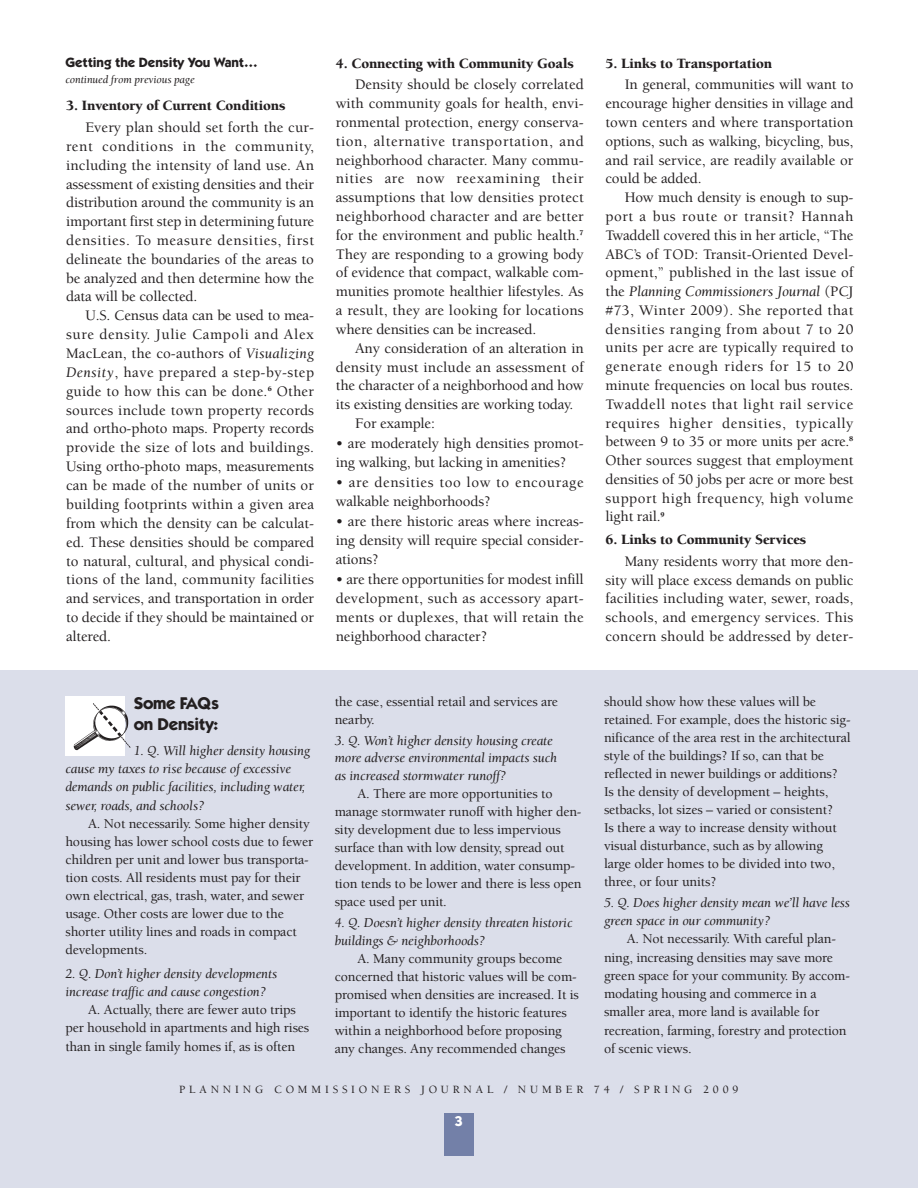
<style>
.page{position:relative;width:918px;height:1188px;background:#fff}
.page>*{position:absolute;margin:0;border:0;box-sizing:border-box;transform-origin:0 0}
.t1{font:700 17.1px/21.3px "Itc Kabel";letter-spacing:-.015em;color:#231f20}
.t2{font:500 15px/18.8px "Berkeley";letter-spacing:-.01em;color:#231f20;text-align:justify}
.t3{font:500 15px/18.8px "Berkeley";letter-spacing:.04em;color:#231f20}
.t4{font:500 15px "Berkeley";letter-spacing:.015em;color:#231f20}
.t5{font:900 14.55px "Berkeley";letter-spacing:-.01em;color:#231f20}
.t6{font:700 14.25px "Itc Kabel";color:#fff}
.t7{font:500 13.95px/18px "Berkeley";letter-spacing:-.01em;color:#231f20}
.t8{font:italic 13.95px/18.1px "Berkeley";letter-spacing:-.01em;color:#231f20}
.t9{font:700 13.5px "Itc Kabel";letter-spacing:-.005em;color:#231f20}
.t10{font:500 11.4px "Berkeley";letter-spacing:.335em;color:#231f20}
.t11{font:italic 11.4px "Berkeley";letter-spacing:-.01em;color:#231f20}
.s1{font-weight:400;font-style:italic}
</style>
<div class="page">
<div style="left:0;top:670px;width:918px;height:518px;background:#dbdeea"></div>
<div style="left:444px;top:1113px;width:30px;height:43px;background:#7380a8"></div>
<div style="left:65px;top:697px;width:60px;height:59px;background:#fff"></div>
<img style="left:73px;top:703px;width:58px;height:48px">
<p class="t9" style="left:65px;top:57px;width:194px">Getting the Density You Want…</p>
<p class="t11" style="left:65px;top:75px;width:131px">continued from previous page</p>
<p class="t5" style="left:66px;top:100px;width:221px">3. Inventory of Current Conditions</p>
<p class="t2" style="left:66px;top:119px;width:249px;text-indent:19px">Every plan should set forth the cur&shy;rent conditions in the community, including the intensity of land use. An assessment of existing densities and their distribution around the community is an important first step in determining future densities. To measure densities, first delineate the boundaries of the areas to be analyzed and then determine how the data will be collected.</p>
<p class="t2" style="left:66px;top:307px;width:249px;text-indent:19px">U.S. Census data can be used to mea&shy;sure density. Julie Campoli and Alex MacLean, the co-authors of <span class="s1">Visualizing Density</span>, have prepared a step-by-step guide to how this can be done.<sup>6</sup> Other sources include town property records and ortho-photo maps. Property records provide the size of lots and buildings.<br>Using ortho-photo maps, measurements can be made of the number of units or building footprints within a given area from which the density can be calculat&shy;ed. These densities should be compared to natural, cultural, and physical condi&shy;tions of the land, community facilities and services, and transportation in order to decide if they should be maintained or altered.</p>
<p class="t1" style="left:134px;top:694px;width:87px">Some FAQs on Density:</p>
<p class="t8" style="left:65px;top:743px;width:247px;text-indent:68px">1. Q. Will higher density housing cause my taxes to rise because of excessive demands on public facilities, including water, sewer, roads, and schools?</p>
<p class="t7" style="left:65px;top:815px;width:249px;text-indent:23px">A. Not necessarily. Some higher density housing has lower school costs due to fewer children per unit and lower bus transporta&shy;tion costs. All residents must pay for their own electrical, gas, trash, water, and sewer usage. Other costs are lower due to the shorter utility lines and roads in compact developments.</p>
<p class="t8" style="left:65px;top:966px;width:213px">2. Q. Don’t higher density developments increase traffic and cause congestion?</p>
<p class="t7" style="left:65px;top:1002px;width:245px;text-indent:23px">A. Actually, there are fewer auto trips per household in apartments and high rises than in single family homes if, as is often</p>
<p class="t5" style="left:336px;top:57px;width:239px">4. Connecting with Community Goals</p>
<p class="t2" style="left:336px;top:77px;width:250px;text-indent:19px">Density should be closely correlated with community goals for health, envi&shy;ronmental protection, energy conserva&shy;tion, alternative transportation, and neighborhood character. Many commu&shy;nities are now reexamining their assumptions that low densities protect neighborhood character and are better for the environment and public health.<sup>7<br></sup>They are responding to a growing body of evidence that compact, walkable com&shy;munities promote healthier lifestyles. As a result, they are looking for locations where densities can be increased.</p>
<p class="t2" style="left:355px;top:340px;width:230px">Any consideration of an alteration in</p>
<p class="t4" style="left:336px;top:361px;width:250px">density must include an assessment of</p>
<p class="t2" style="left:336px;top:378px;width:249px">the character of a neighborhood and how</p>
<p class="t2" style="left:336px;top:396px;width:239px">its existing densities are working today.</p>
<p class="t2" style="left:355px;top:415px;width:81px">For example:</p>
<p class="t2" style="left:336px;top:435px;width:249px">• are moderately high densities promot&shy;ing walking, but lacking in amenities?</p>
<p class="t3" style="left:336px;top:475px;width:249px">• are densities too low to encourage walkable neighborhoods?</p>
<p class="t2" style="left:336px;top:514px;width:249px">• are there historic areas where increas&shy;ing density will require special consider&shy;ations?</p>
<p class="t2" style="left:336px;top:571px;width:249px">• are there opportunities for modest infill development, such as accessory apart&shy;ments or duplexes, that will retain the neighborhood character?</p>
<p class="t5" style="left:605px;top:57px;width:168px">5. Links to Transportation</p>
<p class="t2" style="left:605px;top:77px;width:249px;text-indent:19px">In general, communities will want to encourage higher densities in village and town centers and where transportation options, such as walking, bicycling, bus, and rail service, are readily available or could be added.</p>
<p class="t2" style="left:605px;top:189px;width:250px;text-indent:19px">How much density is enough to sup&shy;port a bus route or transit? Hannah Twaddell covered this in her article, “The ABC’s of TOD: Transit-Oriented Devel&shy;opment,” published in the last issue of the <span class="s1">Planning Commissioners Journal</span> (PCJ #73, Winter 2009). She reported that densities ranging from about 7 to 20 units per acre are typically required to generate enough riders for 15 to 20 minute frequencies on local bus routes.<br>Twaddell notes that light rail service requires higher densities, typically between 9 to 35 or more units per acre.<sup>8<br></sup>Other sources suggest that employment densities of 50 jobs per acre or more best support high frequency, high volume light rail.<sup>9</sup></p>
<p class="t5" style="left:605px;top:534px;width:202px">6. Links to Community Services</p>
<p class="t2" style="left:605px;top:553px;width:249px;text-indent:19px">Many residents worry that more den&shy;sity will place excess demands on public facilities including water, sewer, roads, schools, and emergency services. This concern should be addressed by deter-</p>
<p class="t7" style="left:335px;top:693px;width:225px">the case, essential retail and services are nearby.</p>
<p class="t8" style="left:335px;top:732px;width:224px">3. Q. Won’t higher density housing create more adverse environmental impacts such as increased stormwater runoff?</p>
<p class="t7" style="left:335px;top:786px;width:248px;text-indent:23px">A. There are more opportunities to manage stormwater runoff with higher den&shy;sity development due to less impervious surface than with low density, spread out development. In addition, water consump&shy;tion tends to be lower and there is less open space used per unit.</p>
<p class="t8" style="left:335px;top:915px;width:239px">4. Q. Doesn’t higher density threaten historic buildings &amp; neighborhoods?</p>
<p class="t7" style="left:335px;top:951px;width:246px;text-indent:23px">A. Many community groups become concerned that historic values will be com&shy;promised when densities are increased. It is important to identify the historic features within a neighborhood before proposing any changes. Any recommended changes</p>
<p class="t7" style="left:604px;top:694px;width:248px">should show how these values will be retained. For example, does the historic sig&shy;nificance of the area rest in the architectural style of the buildings? If so, can that be reflected in newer buildings or additions?<br>Is the density of development – heights, setbacks, lot sizes – varied or consistent?<br>Is there a way to increase density without visual disturbance, such as by allowing large older homes to be divided into two, three, or four units?</p>
<p class="t8" style="left:604px;top:895px;width:248px">5. Q. Does higher density mean we’ll have less green space in our community?</p>
<p class="t7" style="left:604px;top:931px;width:248px;text-indent:23px">A. Not necessarily. With careful plan&shy;ning, increasing densities may save more green space for your community. By accom&shy;modating housing and commerce in a smaller area, more land is available for recreation, farming, forestry and protection of scenic views.</p>
<p class="t10" style="left:179px;top:1085px;width:561px">PLANNING COMMISSIONERS JOURNAL / NUMBER 74 / SPRING 2009</p>
<p class="t6" style="left:455px;top:1116px;width:9px">3</p>
</div>
